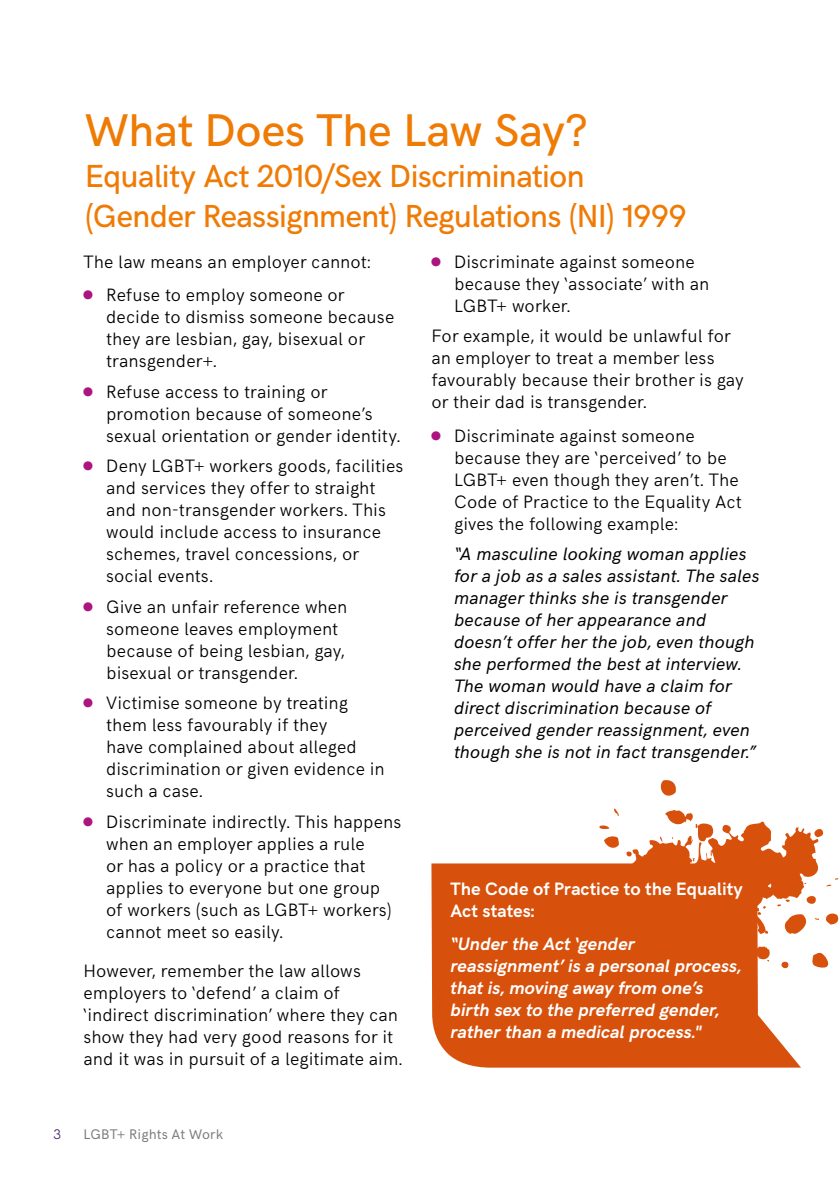
<style>
.page{position:relative;width:840px;height:1191px;background:#fff}
.page>*{position:absolute;margin:0;border:0;box-sizing:border-box;transform-origin:0 0}
.t1{font:500 46px "HK Grotesk";letter-spacing:-.01em;color:#ef7b05}
.t2{font:500 32px/40px "HK Grotesk";letter-spacing:-.03em;color:#ef7b05}
.t3{font:300 18px/22px "HK Grotesk";letter-spacing:.005em;color:#000}
.t4{font:italic 18px/22px "HK Grotesk";letter-spacing:.005em;color:#000}
.t5{font:italic 700 18px/22px "HK Grotesk";color:#fff}
.t6{font:700 18px/22px "HK Grotesk";color:#fff}
.t7{font:14px "HK Grotesk";letter-spacing:.01em;color:#7b7c80}
.t8{font:300 14px "HK Grotesk";color:#461e6e}
</style>
<div class="page">
<svg style="left:599px;top:780px;width:240px;height:188px"></svg>
<svg style="left:431px;top:863px;width:369px;height:204px;background:#da6021"></svg>
<h1 class="t1" style="left:85px;top:95px;width:504px">What Does The Law Say?</h1>
<h2 class="t2" style="left:85px;top:154px;width:603px">Equality Act 2010/Sex Discrimination (Gender Reassignment) Regulations (NI) 1999</h2>
<p class="t3" style="left:83px;top:243px;width:289px;line-height:33.4px;text-align:center">The law means an employer cannot:<br>Refuse to employ someone or</p>
<p class="t3" style="left:106px;top:304px;width:289px">decide to dismiss someone because they are lesbian, gay, bisexual or transgender+.</p>
<p class="t3" style="left:106px;top:379px;width:295px">Refuse access to training or promotion because of someone’s sexual orientation or gender identity.</p>
<p class="t3" style="left:106px;top:453px;width:298px">Deny LGBT+ workers goods, facilities and services they offer to straight and non-transgender workers. This would include access to insurance schemes, travel concessions, or social events.</p>
<p class="t3" style="left:106px;top:594px;width:242px">Give an unfair reference when someone leaves employment because of being lesbian, gay, bisexual or transgender.</p>
<p class="t3" style="left:106px;top:690px;width:280px">Victimise someone by treating them less favourably if they<br>have complained about alleged discrimination or given evidence in such a case.</p>
<p class="t3" style="left:106px;top:809px;width:296px">Discriminate indirectly. This happens when an employer applies a rule<br>or has a policy or a practice that applies to everyone but one group<br>of workers (such as LGBT+ workers) cannot meet so easily.</p>
<p class="t3" style="left:83px;top:958px;width:320px">However, remember the law allows employers to ‘defend’ a claim of ‘indirect discrimination’ where they can show they had very good reasons for it and it was in pursuit of a legitimate aim.</p>
<p class="t8" style="left:53px;top:1123px;width:9px">3</p>
<p class="t7" style="left:83px;top:1123px;width:141px">LGBT+ Rights At Work</p>
<p class="t3" style="left:454px;top:249px;width:256px">Discriminate against someone because they ‘associate’ with an<br>LGBT+ worker.</p>
<p class="t3" style="left:431px;top:324px;width:314px">For example, it would be unlawful for an employer to treat a member less favourably because their brother is gay or their dad is transgender.</p>
<p class="t3" style="left:454px;top:423px;width:289px">Discriminate against someone because they are ‘perceived’ to be<br>LGBT+ even though they aren’t. The<br>Code of Practice to the Equality Act gives the following example:</p>
<p class="t4" style="left:454px;top:541px;width:307px">“A masculine looking woman applies for a job as a sales assistant. The sales manager thinks she is transgender because of her appearance and doesn’t offer her the job, even though she performed the best at interview.<br>The woman would have a claim for direct discrimination because of perceived gender reassignment, even though she is not in fact transgender.”</p>
<p class="t6" style="left:450px;top:876px;width:293px">The Code of Practice to the Equality<br>Act states:</p>
<p class="t5" style="left:450px;top:931px;width:292px">“Under the Act ‘gender reassignment’ is a personal process, that is, moving away from one’s birth sex to the preferred gender, rather than a medical process."</p>
</div>
